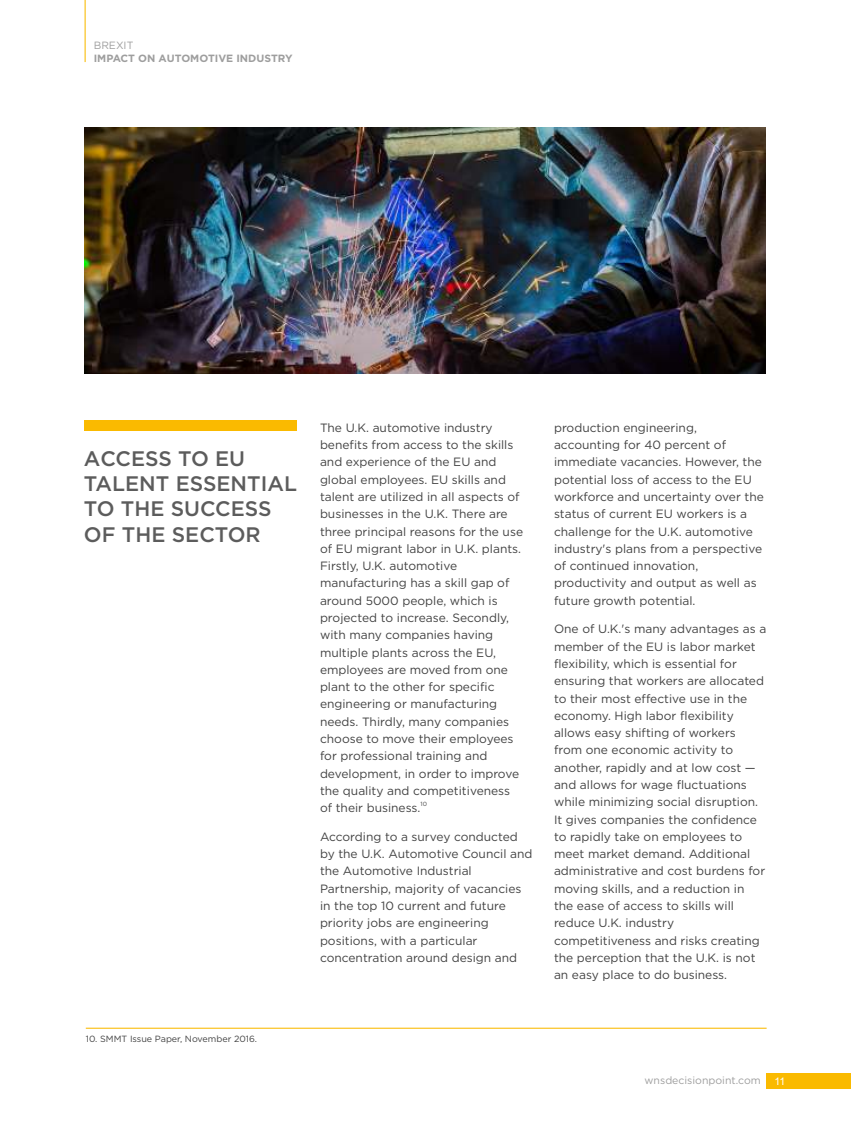
<style>
.page{position:relative;width:851px;height:1127px;background:#fff}
.page>*{position:absolute;margin:0;border:0;box-sizing:border-box;transform-origin:0 0}
.t1{font:500 21px/25.2px "Gotham";color:#5c5c5c}
.t2{font:12px/17.2px "Gotham";color:#424242}
.t3{font:10.5px "Gotham";color:#9e9e9e}
.t4{font:700 10.5px "Gotham";color:#9e9e9e}
.t5{font:10.5px "Arial";color:#fff}
.t6{font:9px "Gotham";color:#424242}
.t7{font:6px "Gotham";color:#424242}
</style>
<div class="page">
<hr style="left:86px;top:1027px;width:680px;height:2px;background:#faba00">
<div style="left:84px;top:420px;width:212px;height:10px;background:#faba00"></div>
<img style="left:85px;top:128px;width:680px;height:245px">
<div style="left:766px;top:1074px;width:84px;height:15px;background:#faba00"></div>
<hr style="left:85px;top:0;width:1px;height:62px;background:#faba00">
<p class="t3" style="left:94px;top:41px;width:41px">BREXIT</p>
<p class="t4" style="left:94px;top:53px;width:200px">IMPACT ON AUTOMOTIVE INDUSTRY</p>
<h1 class="t1" style="left:84px;top:447px;width:214px">ACCESS TO EU<br>TALENT ESSENTIAL<br>TO THE SUCCESS<br>OF THE SECTOR</h1>
<p class="t6" style="left:86px;top:1035px;width:173px">10. SMMT Issue Paper, November 2016.</p>
<p class="t2" style="left:320px;top:420px;width:204px">The U.K. automotive industry benefits from access to the skills and experience of the EU and global employees. EU skills and talent are utilized in all aspects of businesses in the U.K. There are three principal reasons for the use of EU migrant labor in U.K. plants.<br>Firstly, U.K. automotive manufacturing has a skill gap of around 5000 people, which is projected to increase. Secondly, with many companies having multiple plants across the EU, employees are moved from one plant to the other for specific engineering or manufacturing needs. Thirdly, many companies choose to move their employees for professional training and development, in order to improve the quality and competitiveness</p>
<p class="t7" style="left:420px;top:801px;width:8px">10</p>
<p class="t2" style="left:320px;top:800px;width:102px">of their business.</p>
<p class="t2" style="left:320px;top:828px;width:214px">According to a survey conducted by the U.K. Automotive Council and the Automotive Industrial<br>Partnership, majority of vacancies in the top 10 current and future priority jobs are engineering positions, with a particular concentration around design and</p>
<p class="t2" style="left:554px;top:420px;width:211px">production engineering, accounting for 40 percent of immediate vacancies. However, the potential loss of access to the EU workforce and uncertainty over the status of current EU workers is a challenge for the U.K. automotive industry's plans from a perspective of continued innovation, productivity and output as well as future growth potential.</p>
<p class="t2" style="left:554px;top:621px;width:214px">One of U.K.'s many advantages as a member of the EU is labor market flexibility, which is essential for ensuring that workers are allocated to their most effective use in the economy. High labor flexibility allows easy shifting of workers from one economic activity to another, rapidly and at low cost and allows for wage fluctuations while minimizing social disruption.<br>It gives companies the confidence to rapidly take on employees to meet market demand. Additional administrative and cost burdens for moving skills, and a reduction in the ease of access to skills will reduce U.K. industry competitiveness and risks creating the perception that the U.K. is not an easy place to do business.</p>
<p class="t3" style="left:644px;top:1076px;width:118px">wnsdecisionpoint.com</p>
<p class="t5" style="left:774px;top:1077px;width:12px">11</p>
</div>
